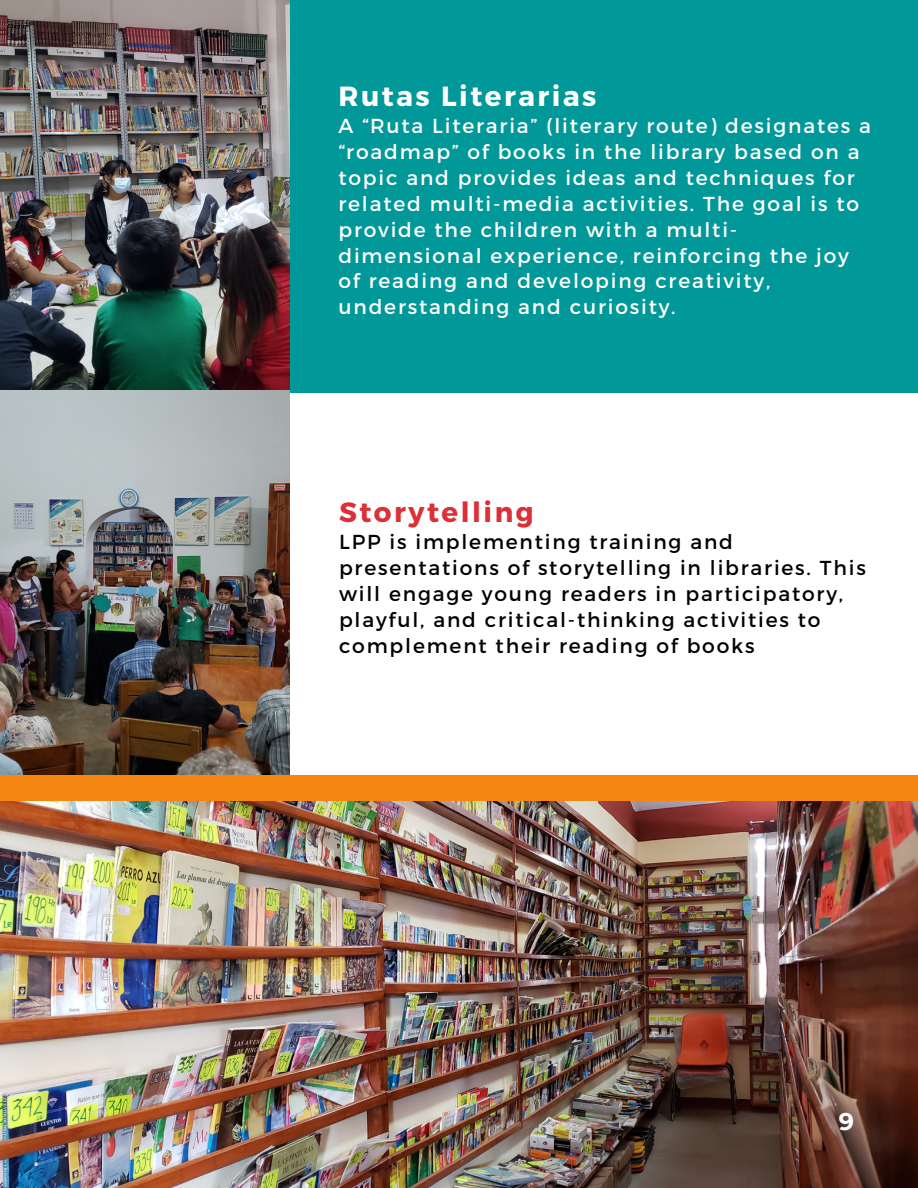
<style>
.page{position:relative;width:918px;height:1188px;background:#fff}
.page>*{position:absolute;margin:0;border:0;box-sizing:border-box;transform-origin:0 0}
.t1{font:700 27.75px "Montserrat";letter-spacing:.09em;color:#fff}
.t2{font:700 27.75px "Montserrat";letter-spacing:.09em;color:#dc2f36}
.t3{font:700 24px "Montserrat";color:#fff}
.t4{font:20.25px/25.8px "Montserrat";letter-spacing:.09em;color:#fff}
.t5{font:20.25px/25.8px "Montserrat";letter-spacing:.09em;color:#000}
</style>
<div class="page">
<div style="left:0;top:0;width:918px;height:393px;background:#009899"></div>
<img style="left:0;top:0;width:289px;height:775px">
<div style="left:0;top:775px;width:918px;height:406px;background:#f58611"></div>
<img style="left:0;top:802px;width:918px;height:386px">
<p class="t1" style="left:338px;top:78px;width:259px">Rutas Literarias</p>
<p class="t4" style="left:338px;top:112px;width:534px">A “Ruta Literaria” (literary route) designates a “roadmap” of books in the library based on a topic and provides ideas and techniques for related multi-media activities. The goal is to provide the children with a multi&shy;dimensional experience, reinforcing the joy of reading and developing creativity, understanding and curiosity.</p>
<p class="t2" style="left:339px;top:494px;width:196px">Storytelling</p>
<p class="t5" style="left:339px;top:528px;width:528px">LPP is implementing training and presentations of storytelling in libraries. This will engage young readers in participatory, playful, and critical-thinking activities to complement their reading of books</p>
<p class="t3" style="left:839px;top:1107px;width:17px">9</p>
</div>
